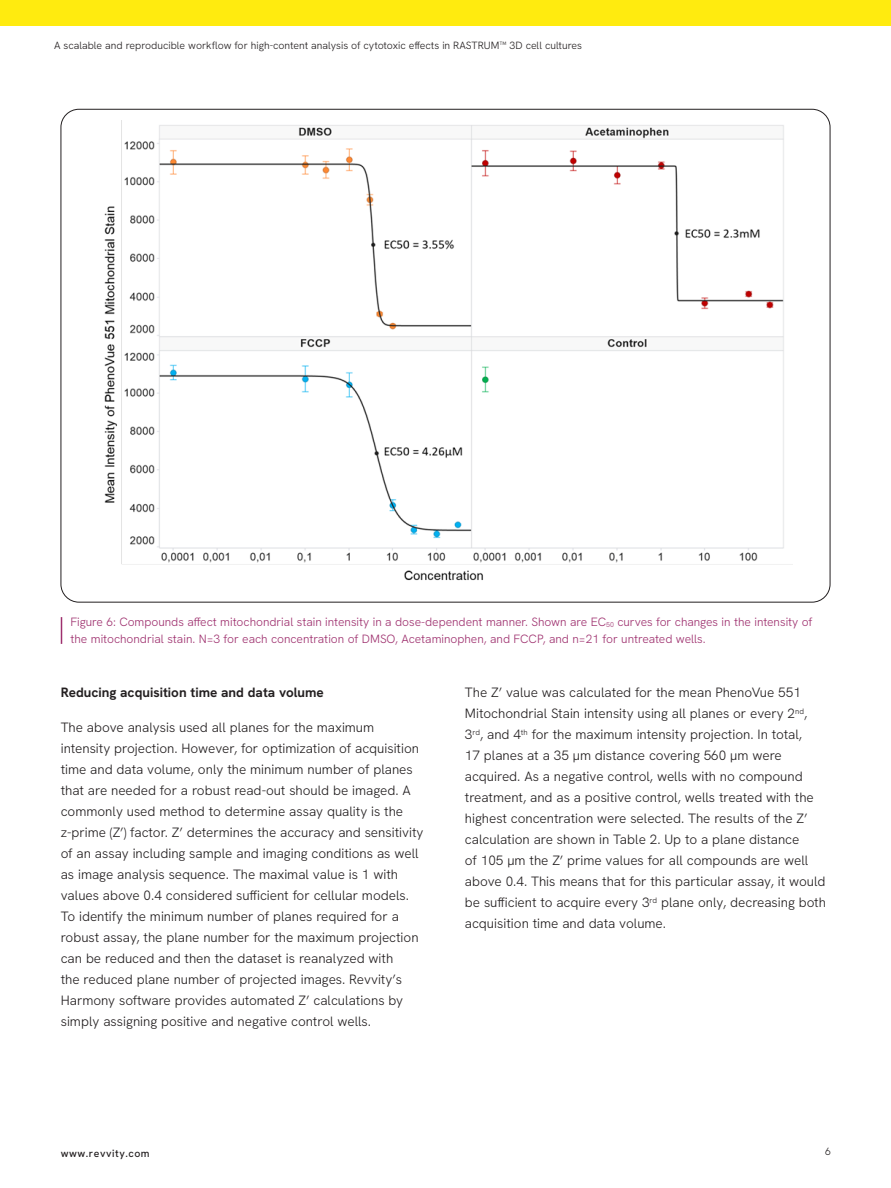
<style>
.page{position:relative;width:891px;height:1188px;background:#fff}
.page>*{position:absolute;margin:0;border:0;box-sizing:border-box;transform-origin:0 0}
.Body_Copy{font:300 13.5px/21px "Hanken Grotesk";color:#231f20}
.Body_Copy-2{font:700 13.5px "Hanken Grotesk";color:#231f20}
.Captions{font:300 12px/16.5px "Hanken Grotesk";color:#9e306e}
.Heading_Note{font:300 10.5px "Hanken Grotesk";color:#231f20}
.t1{font:500 10.5px "Hanken Grotesk";letter-spacing:.05em;color:#231f20}
</style>
<div class="page">
<div style="left:0;top:0;width:891px;height:26px;background:#ffeb0f"></div>
<svg style="left:61px;top:617px;width:1px;height:27px"></svg>
<img style="left:104px;top:121px;width:688px;height:460px">
<p class="Heading_Note" style="left:54px;top:39px;width:529px">A scalable and reproducible workflow for high-content analysis of cytotoxic effects in RASTRUM™ 3D cell cultures</p>
<p class="Captions" style="left:71px;top:614px;width:744px">Figure 6: Compounds affect mitochondrial stain intensity in a dose-dependent manner. Shown are EC<sub>50</sub> curves for changes in the intensity of the mitochondrial stain. N=3 for each concentration of DMSO, Acetaminophen, and FCCP, and n=21 for untreated wells.</p>
<p class="Body_Copy-2" style="left:61px;top:684px;width:265px">Reducing acquisition time and data volume</p>
<p class="Body_Copy" style="left:61px;top:716px;width:364px">The above analysis used all planes for the maximum intensity projection. However, for optimization of acquisition time and data volume, only the minimum number of planes that are needed for a robust read-out should be imaged. A commonly used method to determine assay quality is the z-prime (Z’) factor. Z’ determines the accuracy and sensitivity of an assay including sample and imaging conditions as well as image analysis sequence. The maximal value is 1 with values above 0.4 considered sufficient for cellular models.<br>To identify the minimum number of planes required for a robust assay, the plane number for the maximum projection can be reduced and then the dataset is reanalyzed with<br>the reduced plane number of projected images. Revvity’s Harmony software provides automated Z’ calculations by simply assigning positive and negative control wells.</p>
<p class="Body_Copy" style="left:465px;top:682px;width:363px">The Z’ value was calculated for the mean PhenoVue 551<br>Mitochondrial Stain intensity using all planes or every 2<sup>nd</sup>, 3<sup>rd</sup>, and 4<sup>th</sup> for the maximum intensity projection. In total,<br>17 planes at a 35 µm distance covering 560 µm were acquired. As a negative control, wells with no compound treatment, and as a positive control, wells treated with the highest concentration were selected. The results of the Z’ calculation are shown in Table 2. Up to a plane distance<br>of 105 µm the Z’ prime values for all compounds are well above 0.4. This means that for this particular assay, it would be sufficient to acquire every 3<sup>rd</sup> plane only, decreasing both acquisition time and data volume.</p>
<p class="t1" style="left:61px;top:1147px;width:90px">www.revvity.com</p>
<p class="Heading_Note" style="left:825px;top:1145px;width:7px">6</p>
</div>
